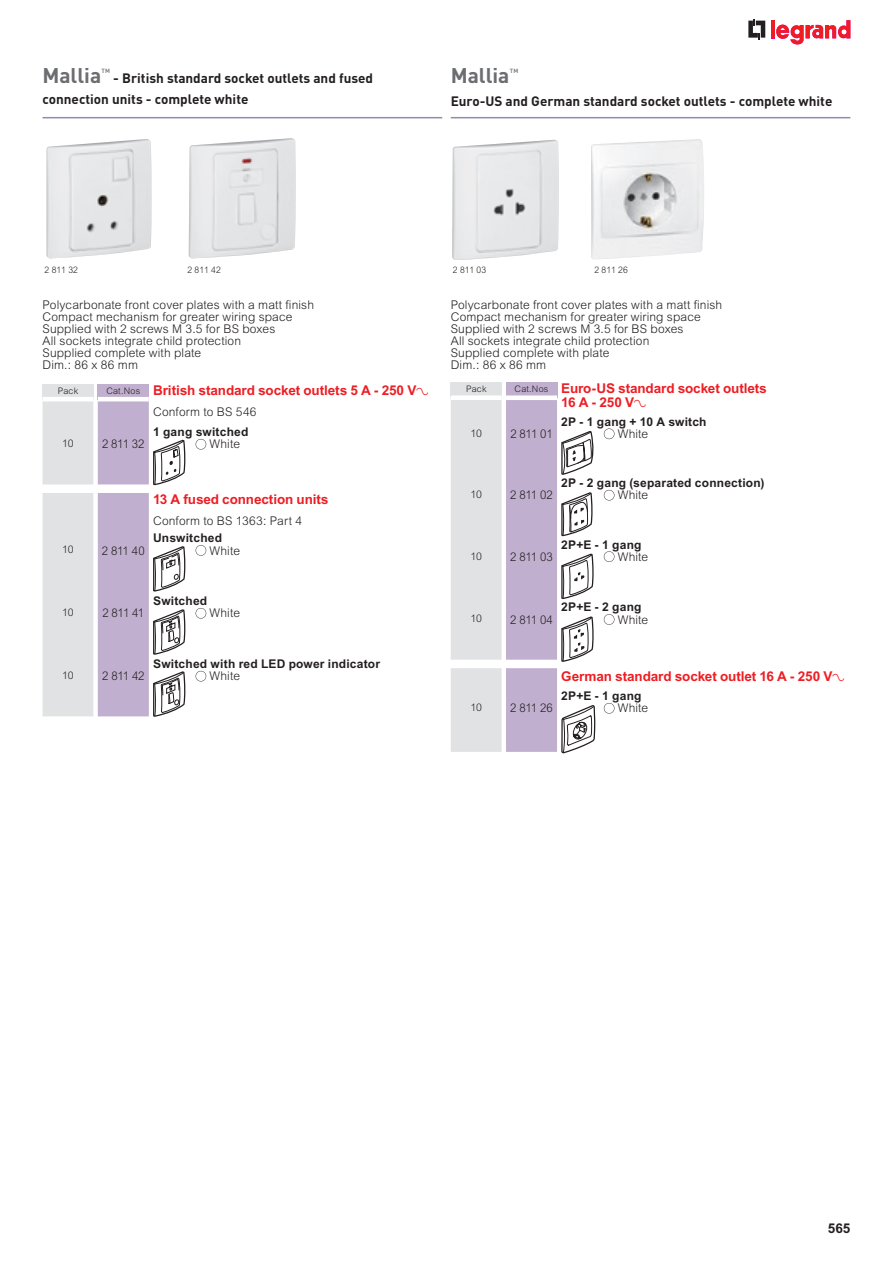
<style>
.page{position:relative;width:893px;height:1263px;background:#fff}
.page>*{position:absolute;margin:0;border:0;box-sizing:border-box;transform-origin:0 0}
.t1{font:700 21px "DIN Pro";color:#6c6d70}
.t2{font:700 13.5px/13.5px "Arial";letter-spacing:-.01em;color:#ee1d23}
.t3{font:700 13.5px/21px "DIN Pro";color:#231f20}
.t4{font:700 13.5px "Arial";color:#231f20}
.t5{font:300 12px/12px "Arial";letter-spacing:.01em;color:#231f20}
.t6{font:700 12px "Arial";letter-spacing:.015em;color:#231f20}
.t7{font:300 12px "Arial";letter-spacing:.01em;color:#231f20;scale:.95 1}
.t8{font:300 10.5px "Arial";letter-spacing:-.015em;color:#231f20}
.t9{font:300 9px "Arial";color:#231f20;scale:.95 1}
.t10{font:300 9px "Arial";color:#231f20}
.t11{font:700 6.15px "DIN Pro";color:#808285}
.s1{font-weight:300;font-size:9px;color:#231f20}
.s2{font-family:"Legrand 2007";font-weight:400}
</style>
<div class="page">
<svg style="left:748px;top:19px;width:17px;height:20px"></svg>
<hr style="left:771px;top:20px;width:4px;height:18px;background:#ee1d23">
<svg style="left:776px;top:20px;width:74px;height:25px"></svg>
<hr style="left:43px;top:117px;width:399px;height:1px;background:#9589b4">
<hr style="left:451px;top:117px;width:399px;height:1px;background:#9589b4">
<svg style="left:604px;top:428px;width:10px;height:11px"></svg>
<svg style="left:604px;top:490px;width:10px;height:10px"></svg>
<svg style="left:604px;top:551px;width:10px;height:11px"></svg>
<svg style="left:604px;top:614px;width:10px;height:11px"></svg>
<svg style="left:451px;top:383px;width:143px;height:279px"></svg>
<svg style="left:451px;top:668px;width:164px;height:85px"></svg>
<svg style="left:196px;top:545px;width:10px;height:11px"></svg>
<svg style="left:196px;top:608px;width:10px;height:11px"></svg>
<svg style="left:196px;top:671px;width:10px;height:10px"></svg>
<svg style="left:43px;top:384px;width:164px;height:101px"></svg>
<svg style="left:43px;top:493px;width:142px;height:224px"></svg>
<img style="left:46px;top:139px;width:106px;height:119px">
<img style="left:189px;top:138px;width:107px;height:120px">
<img style="left:452px;top:140px;width:107px;height:120px">
<img style="left:591px;top:139px;width:113px;height:120px">
<h1 class="t1" style="left:43px;top:58px;width:60px">Mallia</h1>
<p class="t11" style="left:102px;top:65px;width:10px">TM</p>
<p class="t3" style="left:43px;top:66px;width:332px;text-indent:71px">- British standard socket outlets and fused connection units - complete white</p>
<h1 class="t1" style="left:451px;top:58px;width:60px">Mallia</h1>
<p class="t11" style="left:510px;top:65px;width:10px">TM</p>
<p class="t3" style="left:451px;top:89px;width:383px">Euro-US and German standard socket outlets - complete white</p>
<p class="t9" style="left:45px;top:265px;width:37px">2 811 32</p>
<p class="t9" style="left:188px;top:265px;width:37px">2 811 42</p>
<p class="t9" style="left:453px;top:265px;width:37px">2 811 03</p>
<p class="t9" style="left:594px;top:265px;width:37px">2 811 26</p>
<p class="t5" style="left:451px;top:299px;width:273px">Polycarbonate front cover plates with a matt finish Compact mechanism for greater wiring space Supplied with 2 screws M 3.5 for BS boxes<br>All sockets integrate child protection<br>Supplied complete with plate<br>Dim.: 86 x 86 mm</p>
<p class="t10" style="left:466px;top:384px;width:22px">Pack</p>
<p class="t2" style="left:561px;top:382px;width:207px;text-indent:-47px"><span class="s1">Cat.Nos</span> Euro-US standard socket outlets<br>16 A - 250 V<span class="s2">A</span></p>
<p class="t6" style="left:561px;top:414px;width:147px">2P - 1 gang + 10 A switch</p>
<p class="t8" style="left:470px;top:427px;width:13px">10</p>
<p class="t7" style="left:510px;top:427px;width:46px">2 811 01</p>
<p class="t5" style="left:618px;top:428px;width:32px">White</p>
<p class="t5" style="left:43px;top:299px;width:273px">Polycarbonate front cover plates with a matt finish Compact mechanism for greater wiring space Supplied with 2 screws M 3.5 for BS boxes<br>All sockets integrate child protection<br>Supplied complete with plate<br>Dim.: 86 x 86 mm</p>
<p class="t10" style="left:58px;top:386px;width:22px">Pack</p>
<p class="t2" style="left:106px;top:383px;width:325px"><span class="s1">Cat.Nos</span> British standard socket outlets 5 A - 250 V<span class="s2">A</span></p>
<p class="t5" style="left:153px;top:406px;width:105px">Conform to BS 546</p>
<p class="t6" style="left:153px;top:425px;width:97px">1 gang switched</p>
<p class="t8" style="left:62px;top:438px;width:13px">10</p>
<p class="t7" style="left:102px;top:437px;width:46px">2 811 32</p>
<p class="t5" style="left:210px;top:438px;width:32px">White</p>
<p class="t2" style="left:153px;top:492px;width:177px">13 A fused connection units</p>
<p class="t5" style="left:153px;top:515px;width:150px">Conform to BS 1363: Part 4</p>
<p class="t6" style="left:153px;top:531px;width:70px">Unswitched</p>
<p class="t8" style="left:62px;top:544px;width:13px">10</p>
<p class="t7" style="left:102px;top:543px;width:46px">2 811 40</p>
<p class="t5" style="left:210px;top:544px;width:32px">White</p>
<p class="t6" style="left:153px;top:594px;width:56px">Switched</p>
<p class="t8" style="left:62px;top:607px;width:13px">10</p>
<p class="t7" style="left:102px;top:606px;width:46px">2 811 41</p>
<p class="t5" style="left:210px;top:607px;width:32px">White</p>
<p class="t6" style="left:153px;top:657px;width:229px">Switched with red LED power indicator</p>
<p class="t8" style="left:62px;top:669px;width:13px">10</p>
<p class="t7" style="left:102px;top:669px;width:46px">2 811 42</p>
<p class="t5" style="left:210px;top:670px;width:32px">White</p>
<p class="t6" style="left:561px;top:476px;width:205px">2P - 2 gang (separated connection)</p>
<p class="t8" style="left:470px;top:488px;width:13px">10</p>
<p class="t7" style="left:510px;top:488px;width:46px">2 811 02</p>
<p class="t5" style="left:618px;top:489px;width:32px">White</p>
<p class="t6" style="left:561px;top:537px;width:82px">2P+E - 1 gang</p>
<p class="t8" style="left:470px;top:550px;width:13px">10</p>
<p class="t7" style="left:510px;top:550px;width:46px">2 811 03</p>
<p class="t5" style="left:618px;top:550px;width:32px">White</p>
<p class="t6" style="left:561px;top:600px;width:82px">2P+E - 2 gang</p>
<p class="t8" style="left:470px;top:613px;width:13px">10</p>
<p class="t7" style="left:510px;top:613px;width:47px">2 811 04</p>
<p class="t5" style="left:618px;top:613px;width:32px">White</p>
<p class="t2" style="left:561px;top:670px;width:286px">German standard socket outlet 16 A - 250 V<span class="s2">A</span></p>
<p class="t6" style="left:561px;top:689px;width:82px">2P+E - 1 gang</p>
<p class="t8" style="left:470px;top:702px;width:13px">10</p>
<p class="t7" style="left:510px;top:701px;width:46px">2 811 26</p>
<p class="t5" style="left:618px;top:702px;width:32px">White</p>
<p class="t4" style="left:828px;top:1220px;width:24px">565</p>
</div>
